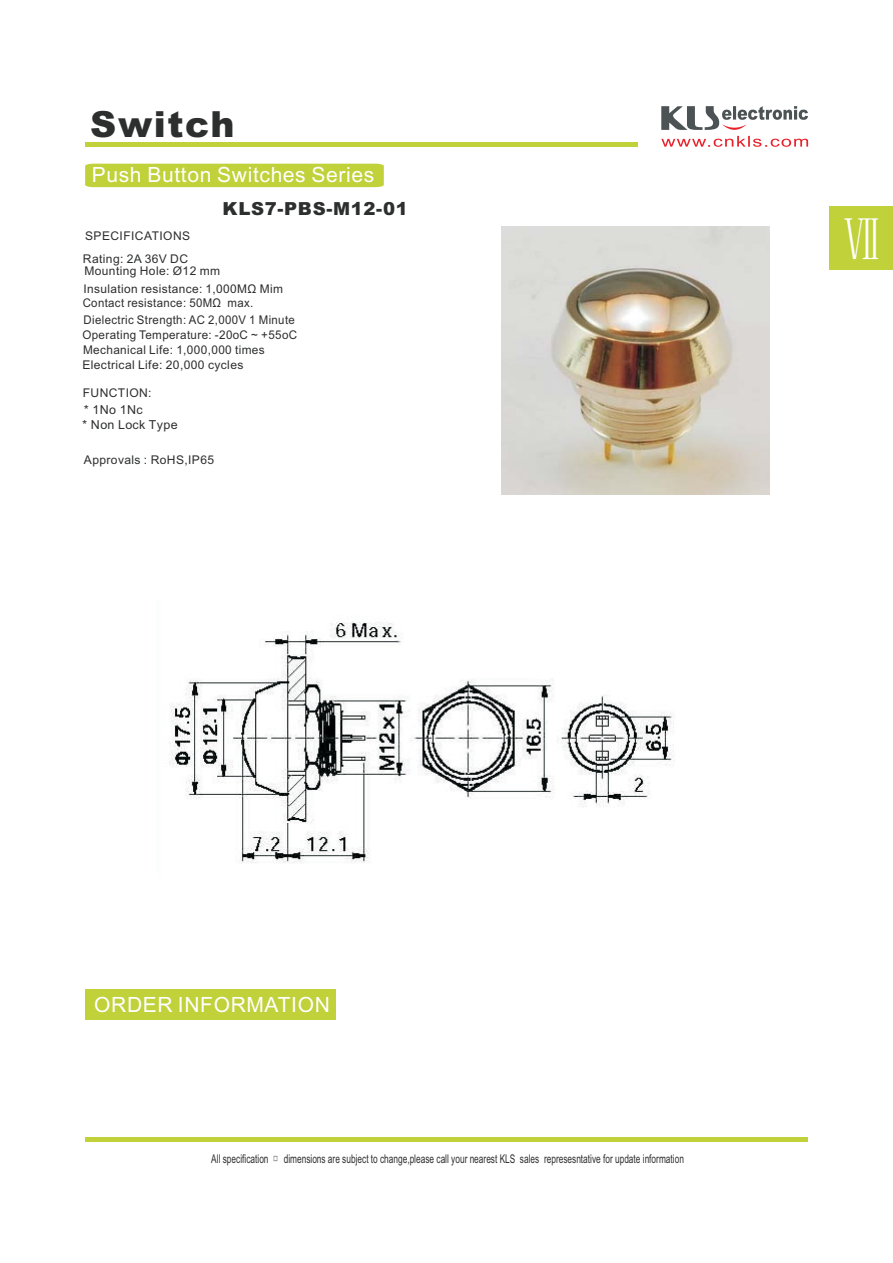
<style>
.page{position:relative;width:893px;height:1263px;background:#fff}
.page>*{position:absolute;margin:0;border:0;box-sizing:border-box;transform-origin:0 0}
.t1{font:54px "Sim Sun";color:#fff;scale:.69 1}
.t2{font:900 36px "Arial";letter-spacing:.045em;color:#2d2e2e}
.t3{font:21px "Arial Unicode MS";letter-spacing:.03em;color:#fff}
.t4{font:900 18px "Arial";letter-spacing:.035em;color:#2d2e2e}
.t5{font:12.3px "Arial Unicode MS";letter-spacing:.03em;color:#2d2e2e}
.t6{font:12px/15.3px "Arial";letter-spacing:.03em;color:#2d2e2e}
.t7{font:12px "Arial Unicode MS";color:#2d2e2e;scale:.69 1}
.t8{font:12px "Arial";letter-spacing:.03em;color:#2d2e2e;scale:.95 1}
.t9{font:12px "Arial Unicode MS";letter-spacing:.035em;color:#2d2e2e}
.t10{font:12px "Arial Unicode MS";color:#2d2e2e}
.s1{font-family:"Arial Unicode MS"}
</style>
<div class="page">
<img style="left:170px;top:622px;width:505px;height:242px">
<hr style="left:85px;top:143px;width:553px;height:4px;background:#c0d13a">
<div style="left:829px;top:206px;width:63px;height:64px;background:#c0d13a"></div>
<hr style="left:85px;top:1138px;width:723px;height:4px;background:#c0d13a">
<div style="left:85px;top:164px;width:299px;height:23px;background:#c0d13a"></div>
<svg style="left:661px;top:106px;width:147px;height:41px"></svg>
<div style="left:85px;top:989px;width:251px;height:31px;background:#c0d13a"></div>
<img style="left:501px;top:227px;width:269px;height:268px">
<h2 class="t2" style="left:90px;top:111px;width:146px">Switch</h2>
<h3 class="t3" style="left:92px;top:162px;width:284px">Push Button Switches Series</h3>
<p class="t9" style="left:85px;top:229px;width:106px">SPECIFICATIONS</p>
<h3 class="t4" style="left:223px;top:202px;width:187px">KLS7-PBS-M12-01</h3>
<p class="t6" style="left:83px;top:254px;width:139px;line-height:12px"><span class="s1">R</span>ating: 2A 36V DC<br>Mounting Hole: Ø12 mm</p>
<p class="t6" style="left:83px;top:282px;width:202px;line-height:14.9px">Insulation resistance: 1,000MΩ Mim<br>Contact resistance: 50MΩ max.</p>
<p class="t8" style="left:84px;top:316px;width:224px">Dielectric Strength: AC 2,000V 1 Minute</p>
<p class="t6" style="left:82px;top:358px;width:163px">Electrical Life: 20,000 cycles</p>
<p class="t6" style="left:82px;top:328px;width:216px">Operating Temperature: -20oC ~ +55oC<br>Mechanical Life: 1 000,000 times</p>
<p class="t10" style="left:183px;top:343px;width:5px">,</p>
<p class="t6" style="left:83px;top:386px;width:70px">FUNCTION:</p>
<p class="t5" style="left:79px;top:417px;width:101px">＊Non Lock Type</p>
<p class="t6" style="left:84px;top:454px;width:132px">Approvals : RoHS,IP65</p>
<p class="t5" style="left:80px;top:403px;width:64px">＊1No 1Nc</p>
<h1 class="t1" style="left:843px;top:220px;width:56px">Ⅶ</h1>
<h3 class="t3" style="left:94px;top:993px;width:237px">ORDER INFORMATION</h3>
<p class="t7" style="left:211px;top:1152px;width:686px">All specification - dimensions are subject to change,please call your nearest KLS sales represesntative for update information</p>
</div>
